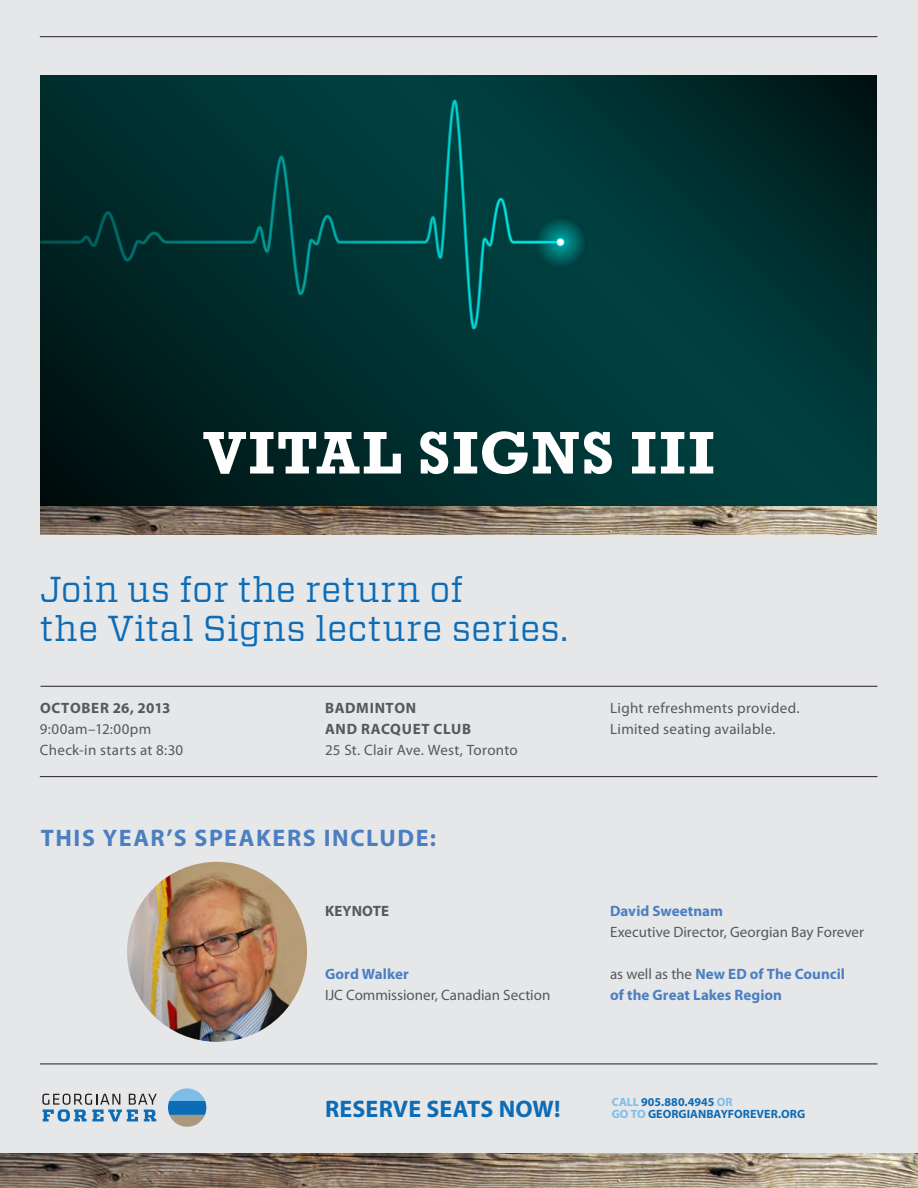
<style>
.page{position:relative;width:918px;height:1188px;background:#fff}
.page>*{position:absolute;margin:0;border:0;box-sizing:border-box;transform-origin:0 0}
.t1{font:700 61.2px "Rockwell Std";letter-spacing:.03em;color:#fff}
.t2{font:36px "Vitesse";letter-spacing:.01em;color:#0d6cb6}
.t3{font:700 24px "Myriad Pro";letter-spacing:.07em;color:#4b7fc1}
.t4{font:700 24px "Myriad Pro";letter-spacing:.005em;color:#0d6cb6}
.t5{font:15px "Myriad Pro";letter-spacing:.015em;color:#57585a}
.t6{font:700 15px/21px "Myriad Pro";letter-spacing:.005em;color:#4b7fc1}
.t7{font:700 15px/21px "Myriad Pro";letter-spacing:.04em;color:#57585a}
.t8{font:700 15px "Myriad Pro";letter-spacing:.01em;color:#57585a}
.t9{font:700 12px "Myriad Pro";letter-spacing:.005em;color:#0d6cb6}
.s1{font-weight:400;color:#57585a}
.s2{color:#7dbee9}
</style>
<div class="page">
<div style="left:0;top:0;width:918px;height:1181px;background:#e6e7e9"></div>
<hr style="left:917px;top:585px;width:1px;height:603px;background:#231f20">
<img style="left:0;top:1154px;width:918px;height:34px">
<hr style="left:40px;top:686px;width:838px;height:1px;background:#231f20">
<hr style="left:40px;top:776px;width:838px;height:1px;background:#231f20">
<hr style="left:40px;top:1064px;width:838px;height:1px;background:#231f20">
<hr style="left:40px;top:36px;width:838px;height:1px;background:#231f20">
<img style="left:127px;top:862px;width:180px;height:180px;border-radius:90px">
<svg style="left:42px;top:1094px;width:115px;height:28px"></svg>
<svg style="left:168px;top:1088px;width:38px;height:39px"></svg>
<svg style="left:40px;top:76px;width:837px;height:430px;background:#003131"></svg>
<div style="left:535px;top:216px;width:52px;height:52px;background:#003d3d;border-radius:26px"></div>
<div style="left:536px;top:217px;width:50px;height:50px;background:#004141;border-radius:25px"></div>
<div style="left:537px;top:218px;width:48px;height:48px;background:#004545;border-radius:24px"></div>
<div style="left:538px;top:219px;width:46px;height:46px;background:#004949;border-radius:23px"></div>
<div style="left:539px;top:220px;width:44px;height:44px;background:#004f4f;border-radius:22px"></div>
<div style="left:541px;top:222px;width:41px;height:41px;background:#005454;border-radius:21px"></div>
<div style="left:542px;top:223px;width:39px;height:39px;background:#005959;border-radius:19px"></div>
<div style="left:543px;top:224px;width:37px;height:36px;background:#005f5f;border-radius:18px"></div>
<div style="left:544px;top:225px;width:34px;height:34px;background:#006363;border-radius:17px"></div>
<div style="left:545px;top:226px;width:32px;height:32px;background:#006868;border-radius:16px"></div>
<div style="left:546px;top:227px;width:30px;height:30px;background:#006c6c;border-radius:15px"></div>
<div style="left:547px;top:228px;width:28px;height:28px;background:#007171;border-radius:14px"></div>
<div style="left:548px;top:229px;width:26px;height:26px;background:#007676;border-radius:13px"></div>
<div style="left:550px;top:231px;width:23px;height:23px;background:#007c7c;border-radius:12px"></div>
<div style="left:551px;top:232px;width:21px;height:21px;background:#008080;border-radius:10px"></div>
<div style="left:552px;top:233px;width:19px;height:19px;background:#008484;border-radius:9px"></div>
<div style="left:553px;top:234px;width:16px;height:16px;background:#008e8e;border-radius:8px"></div>
<div style="left:556px;top:237px;width:9px;height:10px;background:#099;border-radius:50%"></div>
<svg style="left:556px;top:238px;width:9px;height:9px"></svg>
<svg style="left:40px;top:103px;width:413px;height:190px;background:#003535"></svg>
<div style="left:557px;top:239px;width:7px;height:6px;background:#fff;border-radius:50%"></div>
<img style="left:40px;top:506px;width:837px;height:29px">
<p class="t1" style="left:203px;top:417px;width:513px">VITAL SIGNS III</p>
<p class="t2" style="left:40px;top:565px;width:425px">Join us for the return of</p>
<p class="t2" style="left:40px;top:604px;width:530px">the Vital Signs lecture series.</p>
<p class="t7" style="left:40px;top:697px;width:132px">OCTOBER 26, 2013</p>
<p class="t5" style="left:40px;top:720px;width:113px">9:00am–12:00pm</p>
<p class="t5" style="left:40px;top:741px;width:145px">Check-in starts at 8:30</p>
<p class="t7" style="left:325px;top:697px;width:147px">BADMINTON<br>AND RACQUET CLUB</p>
<p class="t5" style="left:325px;top:741px;width:194px">25 St. Clair Ave. West, Toronto</p>
<p class="t3" style="left:41px;top:822px;width:397px">THIS YEAR’S SPEAKERS INCLUDE:</p>
<p class="t8" style="left:325px;top:901px;width:66px">KEYNOTE</p>
<p class="t6" style="left:325px;top:963px;width:85px">Gord Walker</p>
<p class="t5" style="left:325px;top:986px;width:227px">IJC Commissioner, Canadian Section</p>
<p class="t4" style="left:325px;top:1093px;width:237px">RESERVE SEATS NOW!</p>
<p class="t5" style="left:610px;top:699px;width:191px">Light refreshments provided.</p>
<p class="t5" style="left:610px;top:720px;width:167px">Limited seating available.</p>
<p class="t6" style="left:610px;top:900px;width:114px">David Sweetnam</p>
<p class="t5" style="left:610px;top:923px;width:255px">Executive Director, Georgian Bay Forever</p>
<p class="t6" style="left:610px;top:963px;width:236px"><span class="s1">as well as the</span> New ED of The Council of the Great Lakes Region</p>
<p class="t9" style="left:612px;top:1094px;width:122px"><span class="s2">CALL</span> 905.880.4945 <span class="s2">OR</span></p>
<p class="t9" style="left:612px;top:1106px;width:195px"><span class="s2">GO TO</span> GEORGIANBAYFOREVER.ORG</p>
</div>
